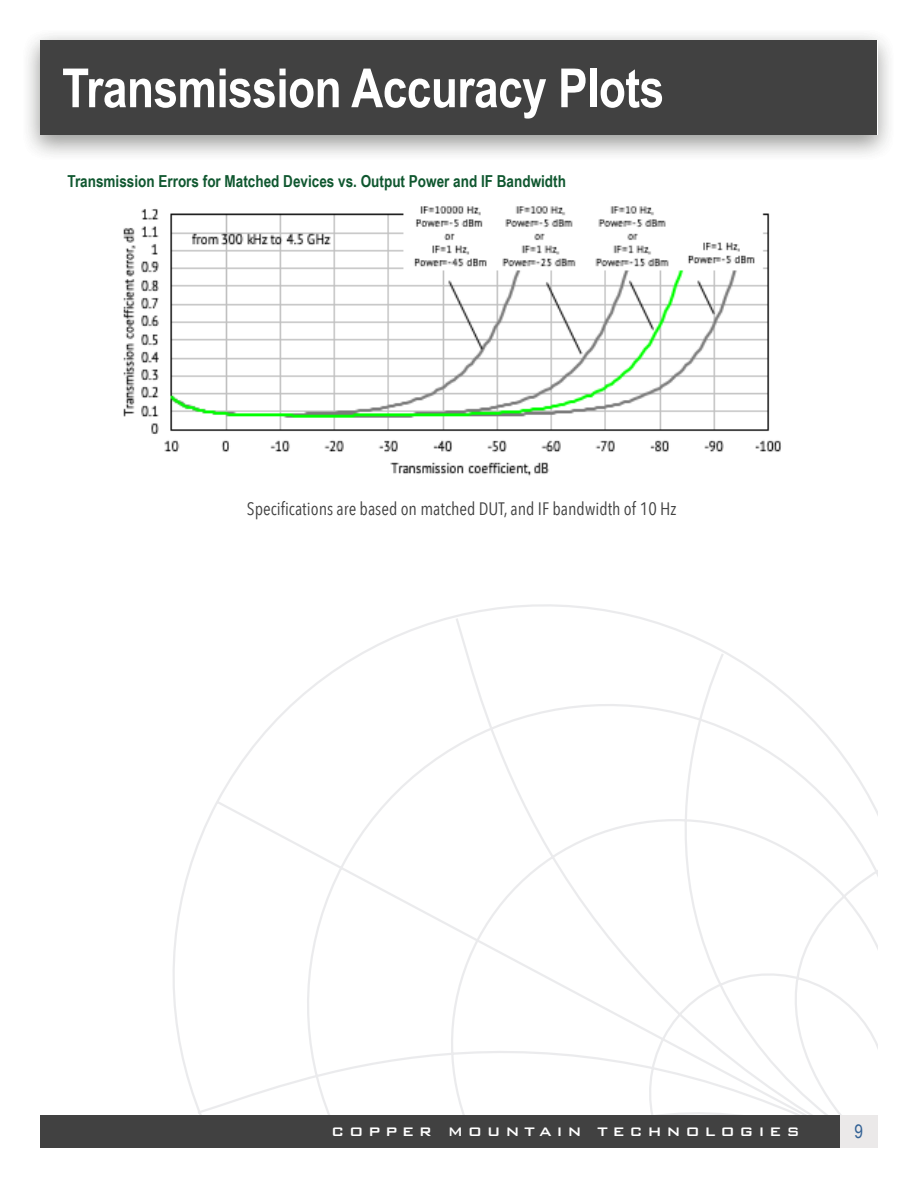
<style>
.page{position:relative;width:918px;height:1188px;background:#fff}
.page>*{position:absolute;margin:0;border:0;box-sizing:border-box;transform-origin:0 0}
.t1{font:700 54px "Arial Narrow";letter-spacing:-.01em;color:#fff}
.t2{font:18.75px "Arial Narrow";color:#326195}
.t3{font:18px "Avenir Next Condensed";color:#414141}
.TEXT_BOLD_LEAD_IN{font:700 16.5px "Arial Narrow";color:#0f572f}
.t4{font:500 16.5px "Bank Gothic";letter-spacing:.28em;color:#fff}
.t5{font:700 7.05px "Arial Narrow";color:#fff}
</style>
<div class="page">
<div style="left:840px;top:1115px;width:38px;height:33px;background:#ebe9e9"></div>
<div style="left:40px;top:1115px;width:800px;height:33px;background:#414141"></div>
<div style="left:21px;top:28px;width:875px;height:134px;background:#383935;opacity:.3"></div>
<div style="left:40px;top:40px;width:838px;height:95px;background:#414141"></div>
<svg style="left:173px;top:604px;width:705px;height:511px"></svg>
<img style="left:123px;top:206px;width:658px;height:270px">
<p class="t1" style="left:62px;top:47px;width:604px">Transmission Accuracy Plots</p>
<p class="TEXT_BOLD_LEAD_IN" style="left:68px;top:169px;width:500px">Transmission Errors for Matched Devices vs. Output Power and IF Bandwidth</p>
<p class="t3" style="left:247px;top:493px;width:431px">Specifications are based on matched DUT, and IF bandwidth of 10 Hz</p>
<p class="t4" style="left:331px;top:1119px;width:470px">COPPER MOUNTAIN TECHNOLOGIES</p>
<p class="t2" style="left:855px;top:1117px;width:10px">9</p>
<p class="t5" style="left:404px;top:1124px;width:6px">®</p>
</div>
